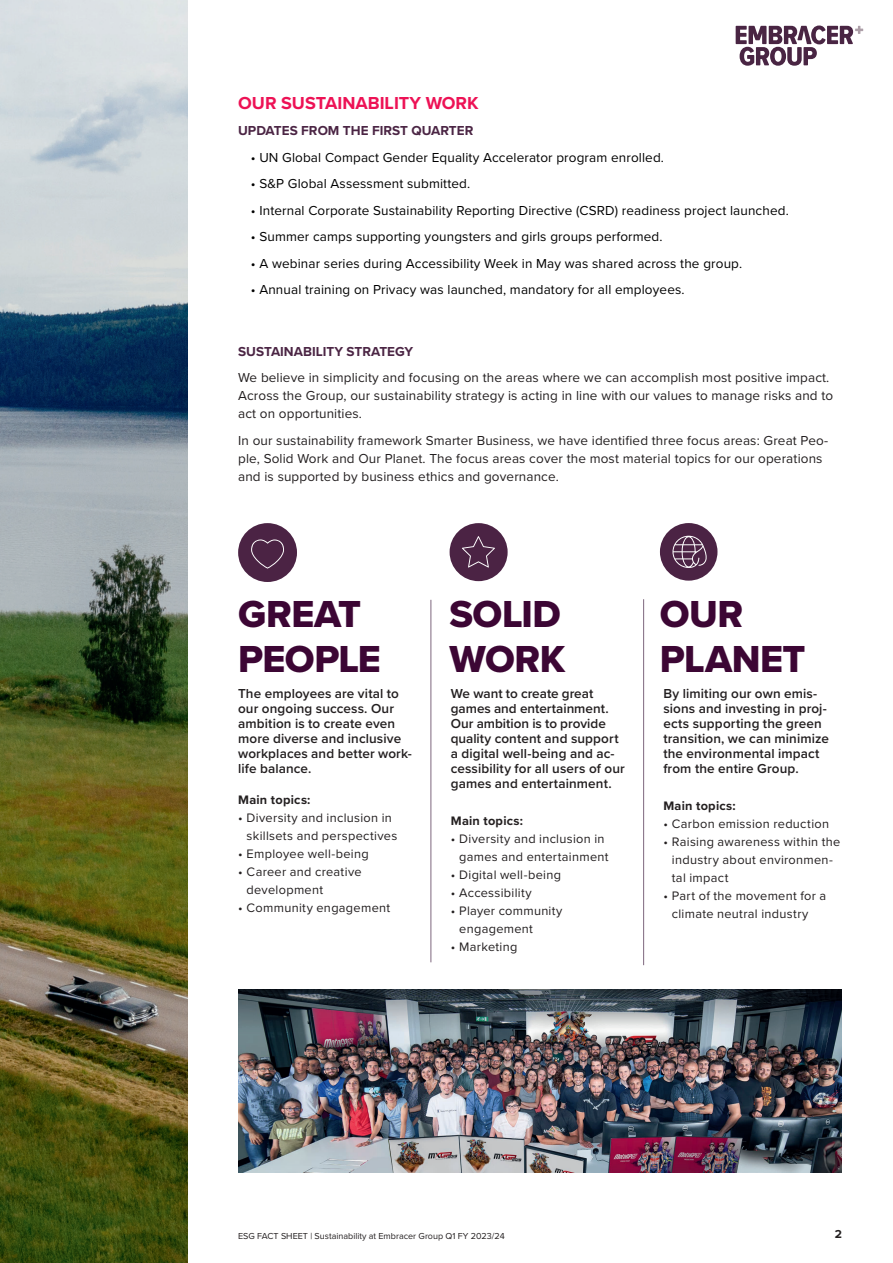
<style>
.page{position:relative;width:893px;height:1263px;background:#fff}
.page>*{position:absolute;margin:0;border:0;box-sizing:border-box;transform-origin:0 0}
.t1{font:39px/45px "Proxima Nova Extrabld";letter-spacing:-.01em;color:#3c0634}
.t2{font:700 18px "Proxima Nova";color:#ed1255}
.t3{font:600 13.5px/15px "Proxima Nova";letter-spacing:.01em;color:#231f20}
.t4{font:13.5px/18px "Proxima Nova";letter-spacing:.01em;color:#231f20}
.t5{font:13.5px "Proxima Nova";letter-spacing:.01em;color:#000001}
.t6{font:700 13.5px "Proxima Nova";color:#4b2544}
.t7{font:12.75px/18px "Proxima Nova";letter-spacing:.025em;color:#231f20}
.t8{font:700 12.75px "Proxima Nova";letter-spacing:.02em;color:#231f20}
.t9{font:700 12px "Proxima Nova";color:#231f20}
.t10{font:9px "Proxima Nova";color:#231f20}
</style>
<div class="page">
<svg style="left:736px;top:26px;width:127px;height:40px"></svg>
<hr style="left:430px;top:600px;width:1px;height:362px;background:#7e677e">
<hr style="left:643px;top:599px;width:1px;height:366px;background:#7e677e">
<div style="left:238px;top:523px;width:59px;height:59px;background:#4b2344;border-radius:50%"></div>
<svg style="left:251px;top:539px;width:33px;height:30px"></svg>
<img style="left:0;top:0;width:187px;height:1263px">
<div style="left:450px;top:523px;width:58px;height:58px;background:#4b2344;border-radius:50%"></div>
<svg style="left:462px;top:536px;width:33px;height:31px"></svg>
<div style="left:660px;top:523px;width:57px;height:58px;background:#4b2344;border-radius:50%"></div>
<svg style="left:672px;top:536px;width:35px;height:32px"></svg>
<img style="left:238px;top:989px;width:604px;height:183px">
<h2 class="t2" style="left:238px;top:89px;width:242px">OUR SUSTAINABILITY WORK</h2>
<p class="t6" style="left:238px;top:121px;width:237px">UPDATES FROM THE FIRST QUARTER</p>
<p class="t5" style="left:251px;top:147px;width:415px">• UN Global Compact Gender Equality Accelerator program enrolled.</p>
<p class="t5" style="left:251px;top:174px;width:221px">• S&amp;P Global Assessment submitted.</p>
<p class="t5" style="left:251px;top:200px;width:539px">• Internal Corporate Sustainability Reporting Directive (CSRD) readiness project launched.</p>
<p class="t5" style="left:251px;top:227px;width:413px">• Summer camps supporting youngsters and girls groups performed.</p>
<p class="t5" style="left:251px;top:253px;width:493px">• A webinar series during Accessibility Week in May was shared across the group.</p>
<p class="t5" style="left:251px;top:280px;width:435px">• Annual training on Privacy was launched, mandatory for all employees.</p>
<p class="t6" style="left:238px;top:341px;width:177px">SUSTAINABILITY STRATEGY</p>
<p class="t4" style="left:238px;top:368px;width:597px">We believe in simplicity and focusing on the areas where we can accomplish most positive impact.<br>Across the Group, our sustainability strategy is acting in line with our values to manage risks and to act on opportunities.</p>
<p class="t4" style="left:238px;top:431px;width:591px">In our sustainability framework Smarter Business, we have identified three focus areas: Great Peo&shy;ple, Solid Work and Our Planet. The focus areas cover the most material topics for our operations and is supported by business ethics and governance.</p>
<h1 class="t1" style="left:238px;top:591px;width:144px">GREAT<br>PEOPLE</h1>
<h1 class="t1" style="left:450px;top:591px;width:117px">SOLID<br>WORK</h1>
<h1 class="t1" style="left:660px;top:591px;width:147px">OUR<br>PLANET</h1>
<p class="t3" style="left:238px;top:685px;width:175px">The employees are vital to our ongoing success. Our ambition is to create even more diverse and inclusive workplaces and better work&shy;life balance.</p>
<p class="t8" style="left:238px;top:790px;width:74px">Main topics:</p>
<p class="t7" style="left:247px;top:808px;width:152px;text-indent:-9px">• Diversity and inclusion in skillsets and perspectives</p>
<p class="t7" style="left:238px;top:844px;width:132px">• Employee well-being</p>
<p class="t7" style="left:247px;top:862px;width:116px;text-indent:-9px">• Career and creative development</p>
<p class="t7" style="left:238px;top:898px;width:154px">• Community engagement</p>
<p class="t3" style="left:663px;top:685px;width:167px">By limiting our own emis&shy;sions and investing in proj&shy;ects supporting the green transition, we can minimize the environmental impact from the entire Group.</p>
<p class="t8" style="left:663px;top:796px;width:74px">Main topics:</p>
<p class="t7" style="left:663px;top:814px;width:167px">• Carbon emission reduction</p>
<p class="t7" style="left:672px;top:832px;width:170px;text-indent:-9px">• Raising awareness within the industry about environmen&shy;tal impact</p>
<p class="t7" style="left:672px;top:886px;width:156px;text-indent:-9px">• Part of the movement for a climate neutral industry</p>
<p class="t3" style="left:451px;top:685px;width:176px">We want to create great games and entertainment.<br>Our ambition is to provide quality content and support a digital well-being and ac&shy;cessibility for all users of our games and entertainment.</p>
<p class="t8" style="left:451px;top:811px;width:74px">Main topics:</p>
<p class="t7" style="left:459px;top:829px;width:151px;text-indent:-9px">• Diversity and inclusion in games and entertainment</p>
<p class="t7" style="left:451px;top:865px;width:112px">• Digital well-being</p>
<p class="t7" style="left:451px;top:883px;width:83px">• Accessibility</p>
<p class="t7" style="left:459px;top:901px;width:105px;text-indent:-9px">• Player community engagement</p>
<p class="t7" style="left:451px;top:937px;width:68px">• Marketing</p>
<p class="t10" style="left:238px;top:1229px;width:268px">ESG FACT SHEET | Sustainability at Embracer Group Q1 FY 2023/24</p>
<p class="t9" style="left:835px;top:1225px;width:9px">2</p>
</div>
